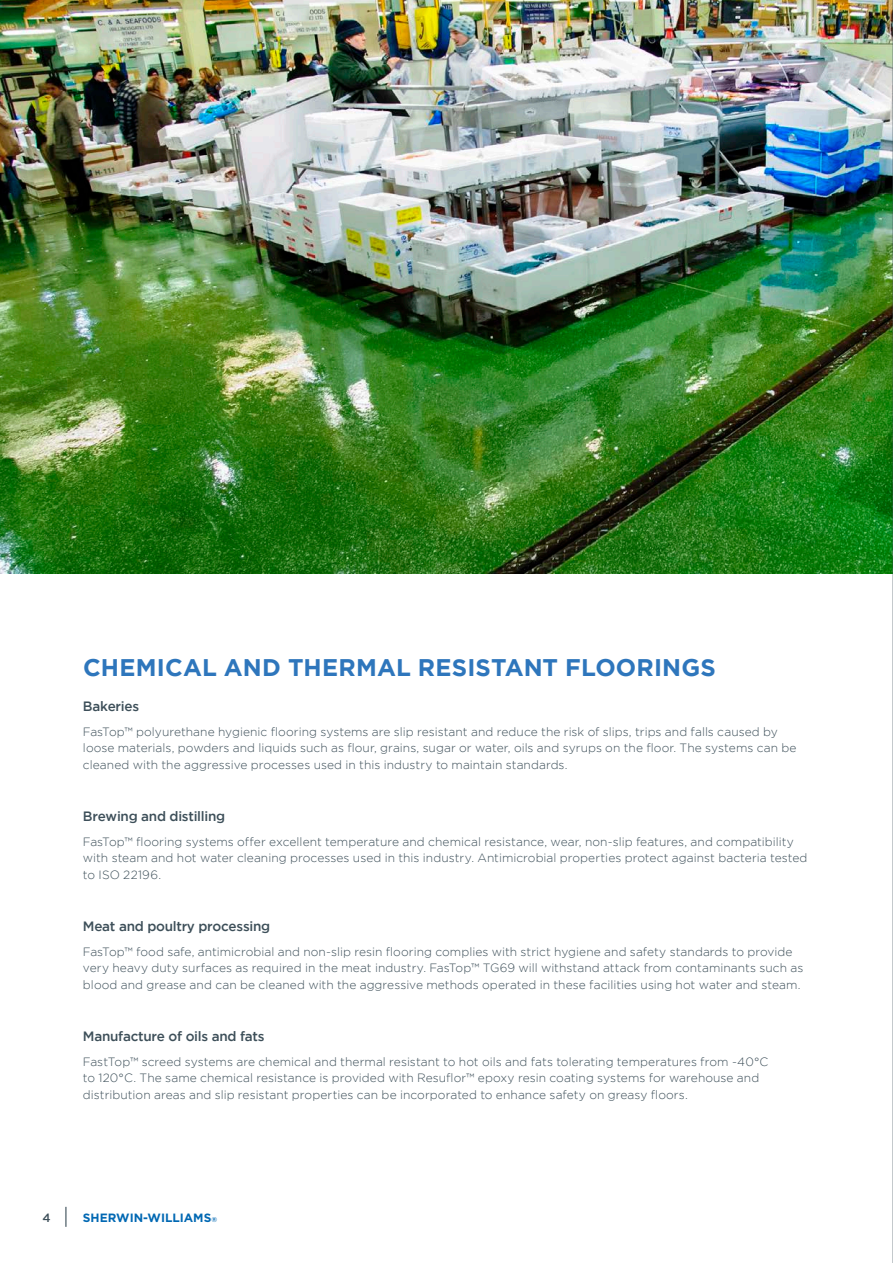
<style>
.page{position:relative;width:893px;height:1263px;background:#fff}
.page>*{position:absolute;margin:0;border:0;box-sizing:border-box;transform-origin:0 0}
.t1{font:700 24px "Gotham";letter-spacing:.005em;color:#2e76bc}
.t2{font:500 13.5px "Gotham";letter-spacing:-.02em;color:#3d4f59}
.t3{font:300 12px/16.5px "Gotham";letter-spacing:.005em;color:#3d4f59}
.t4{font:700 12px "Gotham";color:#0168b3}
.t5{font:500 12px "Gotham";color:#3d4f59}
.s1{font-size:7.05px}
</style>
<div class="page">
<img style="left:0;top:0;width:892px;height:573px">
<svg style="left:65px;top:1207px;width:1px;height:20px"></svg>
<hr style="left:892px;top:0;width:1px;height:1263px;background:#3d4f59">
<p class="t1" style="left:83px;top:653px;width:634px">CHEMICAL AND THERMAL RESISTANT FLOORINGS</p>
<p class="t2" style="left:83px;top:698px;width:58px">Bakeries</p>
<p class="t3" style="left:83px;top:723px;width:715px">FasTop™ polyurethane hygienic flooring systems are slip resistant and reduce the risk of slips, trips and falls caused by loose materials, powders and liquids such as flour, grains, sugar or water, oils and syrups on the floor. The systems can be cleaned with the aggressive processes used in this industry to maintain standards.</p>
<p class="t2" style="left:83px;top:808px;width:144px">Brewing and distilling</p>
<p class="t3" style="left:83px;top:833px;width:726px">FasTop™ flooring systems offer excellent temperature and chemical resistance, wear, non-slip features, and compatibility with steam and hot water cleaning processes used in this industry. Antimicrobial properties protect against bacteria tested to ISO 22196.</p>
<p class="t2" style="left:83px;top:918px;width:189px">Meat and poultry processing</p>
<p class="t3" style="left:83px;top:943px;width:722px">FasTop™ food safe, antimicrobial and non-slip resin flooring complies with strict hygiene and safety standards to provide very heavy duty surfaces as required in the meat industry. FasTop™ TG69 will withstand attack from contaminants such as blood and grease and can be cleaned with the aggressive methods operated in these facilities using hot water and steam.</p>
<p class="t2" style="left:83px;top:1028px;width:183px">Manufacture of oils and fats</p>
<p class="t3" style="left:83px;top:1053px;width:687px">FastTop™ screed systems are chemical and thermal resistant to hot oils and fats tolerating temperatures from -40°C to 120°C. The same chemical resistance is provided with Resuflor™ epoxy resin coating systems for warehouse and distribution areas and slip resistant properties can be incorporated to enhance safety on greasy floors.</p>
<p class="t5" style="left:43px;top:1210px;width:10px">4</p>
<p class="t4" style="left:83px;top:1210px;width:136px">SHERWIN-WILLIAMS<span class="s1">®</span></p>
</div>
